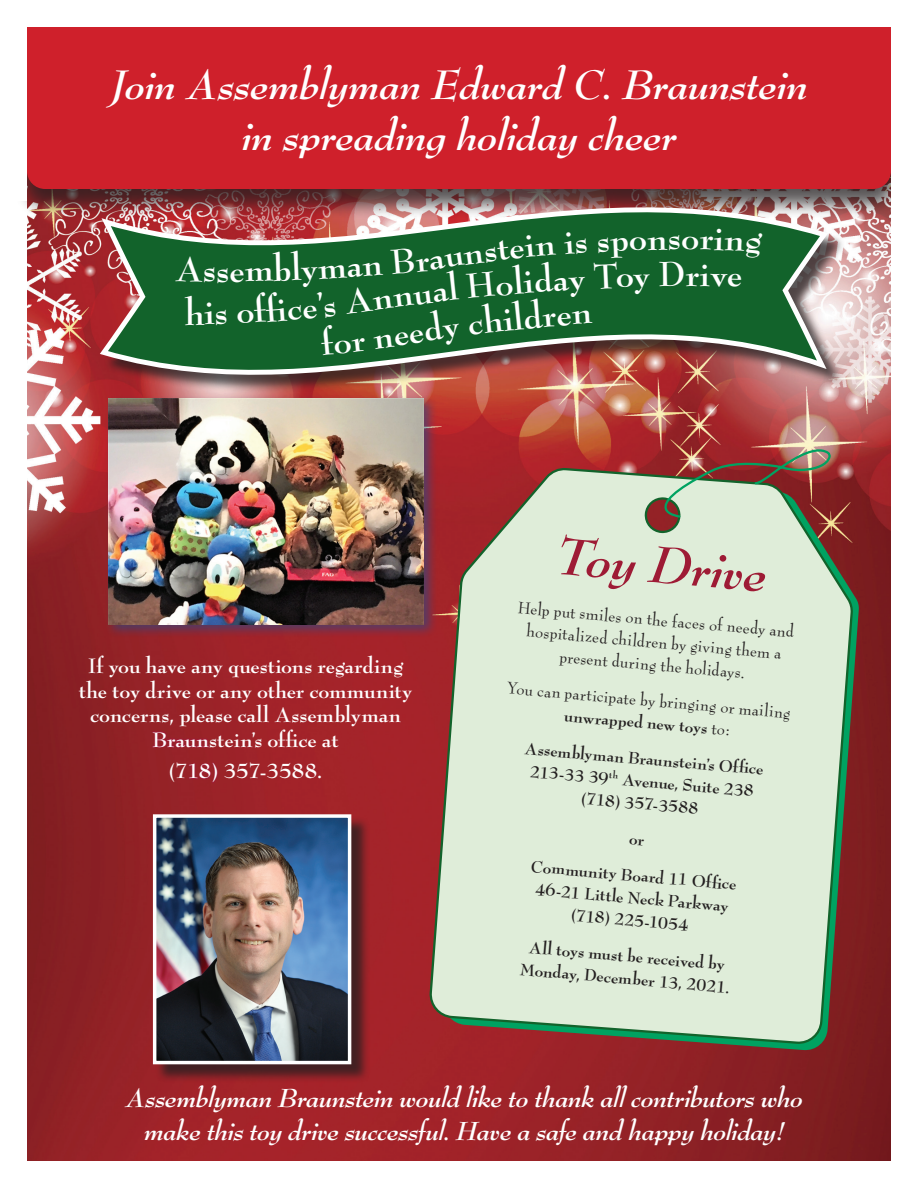
<style>
.page{position:relative;width:918px;height:1188px;background:#fff}
.page>*{position:absolute;margin:0;border:0;box-sizing:border-box;transform-origin:0 0}
.t1{font:italic 700 56.55px "Bernhard Modern";color:#9e1b35}
.t2{font:italic 700 45px/51px "Bernhard Modern";letter-spacing:-.005em;color:#fff;text-align:center}
.t3{font:700 37.95px "Bernhard Modern";letter-spacing:-.005em;color:#fff}
.t4{font:italic 700 28.5px/33px "Bernhard Modern";letter-spacing:-.015em;color:#fff;text-align:center}
.t5{font:700 22.8px/24.5px "Bernhard Modern";letter-spacing:-.005em;color:#fff;text-align:center}
.t6{font:700 22.8px "Bernhard Modern";letter-spacing:-.025em;color:#fff}
.t7{font:700 18px/22.5px "Bernhard Modern";color:#231f20;text-align:center}
.t8{font:18px/22.5px "Bernhard Modern";color:#231f20;text-align:center}
.s1{color:#9e1b35}
.s2{font-weight:700}
</style>
<div class="page">
<img style="left:27px;top:219px;width:864px;height:942px">
<div style="left:155px;top:817px;width:215px;height:266px;background:#231f20;opacity:.75"></div>
<img style="left:157px;top:818px;width:190px;height:242px">
<div style="left:153px;top:814px;width:198px;height:250px;border:3px solid #fff"></div>
<svg style="left:449px;top:492px;width:410px;height:559px;fill:#7f1f20"></svg>
<svg style="left:427px;top:466px;width:427px;height:580px"></svg>
<svg style="left:632px;top:447px;width:201px;height:72px"></svg>
<div style="left:105px;top:395px;width:333px;height:244px;background:#0155a5;opacity:.49"></div>
<img style="left:109px;top:422px;width:315px;height:202px">
<div style="left:13px;top:27px;width:894px;height:192px;background:#231f20;opacity:.75"></div>
<div style="left:27px;top:27px;width:864px;height:162px;background:#cf202b"></div>
<img style="left:96px;top:157px;width:736px;height:265px">
<div style="left:0;top:0;width:27px;height:201px;background:#fff"></div>
<div style="left:891px;top:19px;width:27px;height:201px;background:#fff"></div>
<svg style="left:176px;top:256px;width:27px;height:26px"></svg>
<div style="left:700px;top:228px;width:62px;height:31px;background:#12632b"></div>
<svg style="left:185px;top:295px;width:42px;height:30px"></svg>
<svg style="left:710px;top:274px;width:31px;height:13px"></svg>
<svg style="left:237px;top:232px;width:447px;height:123px"></svg>
<h2 class="t2" style="left:110px;top:60px;width:699px">Join Assemblyman Edward C. Braunstein in spreading holiday cheer</h2>
<h3 class="t3" style="left:203px;top:250px;width:44px">sse</h3>
<h3 class="t3" style="left:668px;top:218px;width:33px">so</h3>
<h3 class="t3" style="left:686px;top:254px;width:26px">ri</h3>
<p class="t5" style="left:79px;top:654px;width:335px">If you have any questions regarding the toy drive or any other community concerns, please call Assemblyman<br><span class="s1">Braun</span>stein’s office at</p>
<p class="t6" style="left:169px;top:759px;width:155px">(7<span class="s1">18)</span> 357-3588.</p>
<h1 class="t1" style="left:558px;top:525px;width:213px;rotate:5deg">Toy Drive</h1>
<p class="t8" style="left:519px;top:596px;width:279px;rotate:5deg">Help put smiles on the faces of needy and hospitalized children by giving them a present during the holidays.</p>
<p class="t8" style="left:508px;top:677px;width:286px;rotate:5deg">You can participate by bringing or mailing <span class="s2">unwrapped new toys</span> to:</p>
<p class="t7" style="left:525px;top:737px;width:242px;rotate:5deg">Assemblyman Braunstein’s Offi ce<br>213-33 39<sup>th</sup> Avenue, Suite 238 (718) 357-3588</p>
<p class="t7" style="left:536px;top:813px;width:208px;line-height:36px;rotate:5deg">or<br>Community Board 11 Offi ce</p>
<p class="t7" style="left:536px;top:878px;width:195px;rotate:5deg">46-21 Little Neck Parkway (718) 225-1054</p>
<p class="t7" style="left:523px;top:936px;width:212px;rotate:5deg">All toys must be received by<br>Monday, December 13, 2021.</p>
<h3 class="t4" style="left:125px;top:1082px;width:679px">Assemblyman Braunstein would like to thank all contributors who make this toy drive successful. Have a safe and happy holiday!</h3>
</div>
